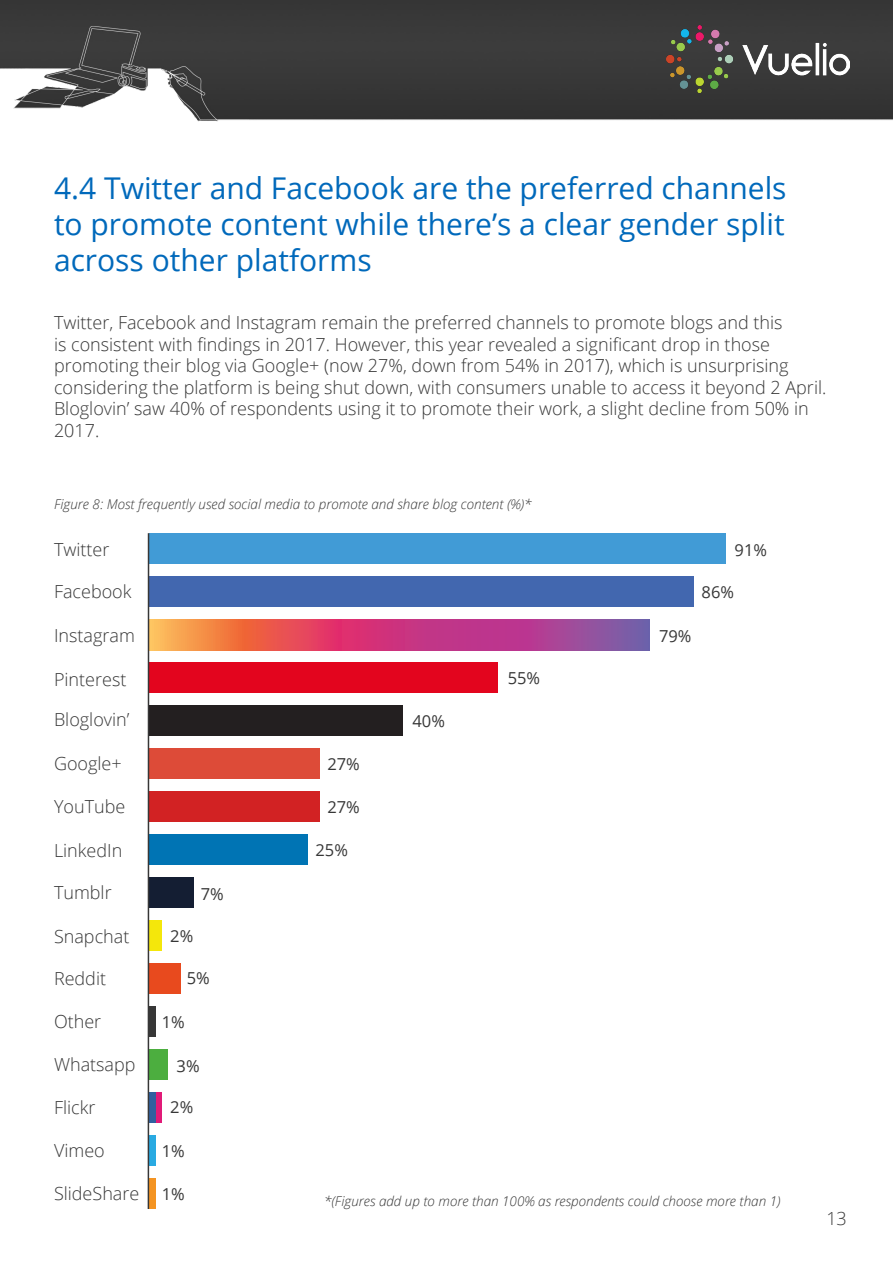
<style>
.page{position:relative;width:893px;height:1263px;background:#fff}
.page>*{position:absolute;margin:0;border:0;box-sizing:border-box;transform-origin:0 0}
.Sub_head{font:30px/36px "Open Sans";color:#0069bb;text-align:justify}
.Copy{font:300 18px/21.6px "Open Sans";color:#373737}
.Copy-2{font:16.5px "Open Sans";color:#373737}
.chart_label{font:italic 300 13.5px "Open Sans";color:#373737}
</style>
<div class="page">
<img style="left:0;top:0;width:893px;height:122px">
<img style="left:666px;top:26px;width:183px;height:67px">
<div style="left:149px;top:533px;width:576px;height:31px;background:#419bd6"></div>
<div style="left:149px;top:576px;width:545px;height:31px;background:#4267af"></div>
<svg style="left:149px;top:619px;width:500px;height:31px;background:#ca5176"></svg>
<div style="left:149px;top:662px;width:348px;height:31px;background:#e3051e"></div>
<div style="left:149px;top:705px;width:253px;height:31px;background:#231f20"></div>
<div style="left:149px;top:748px;width:171px;height:31px;background:#dd4b38"></div>
<div style="left:149px;top:791px;width:171px;height:31px;background:#d22223"></div>
<div style="left:149px;top:834px;width:158px;height:31px;background:#0074b4"></div>
<div style="left:149px;top:877px;width:44px;height:31px;background:#141e33"></div>
<div style="left:149px;top:920px;width:13px;height:31px;background:#f4e70b"></div>
<div style="left:149px;top:963px;width:32px;height:31px;background:#e84a1e"></div>
<div style="left:149px;top:1006px;width:6px;height:31px;background:#373737"></div>
<div style="left:149px;top:1049px;width:19px;height:31px;background:#4cae3f"></div>
<svg style="left:149px;top:1092px;width:13px;height:31px"></svg>
<div style="left:149px;top:1135px;width:6px;height:31px;background:#29aae2"></div>
<div style="left:149px;top:1178px;width:6px;height:31px;background:#f49422"></div>
<hr style="left:148px;top:533px;width:1px;height:676px;background:#373737">
<p class="Sub_head" style="left:54px;top:170px;width:734px">4.4 Twitter and Facebook are the preferred channels to promote content while there’s a clear gender split across other platforms</p>
<p class="Copy" style="left:54px;top:311px;width:774px">Twitter, Facebook and Instagram remain the preferred channels to promote blogs and this<br>is consistent with findings in 2017. However, this year revealed a significant drop in those promoting their blog via Google+ (now 27%, down from 54% in 2017), which is unsurprising considering the platform is being shut down, with consumers unable to access it beyond 2 April.<br>Bloglovin’ saw 40% of respondents using it to promote their work, a slight decline from 50% in 2017.</p>
<p class="chart_label" style="left:54px;top:495px;width:479px">Figure 8: Most frequently used social media to promote and share blog content (%)*</p>
<p class="Copy" style="left:54px;top:538px;width:57px">Twitter</p>
<p class="Copy" style="left:54px;top:580px;width:79px">Facebook</p>
<p class="Copy" style="left:54px;top:624px;width:82px">Instagram</p>
<p class="Copy" style="left:54px;top:668px;width:74px">Pinterest</p>
<p class="Copy" style="left:54px;top:709px;width:77px">Bloglovin’</p>
<p class="Copy" style="left:54px;top:753px;width:69px">Google+</p>
<p class="Copy" style="left:54px;top:796px;width:73px">YouTube</p>
<p class="Copy" style="left:54px;top:839px;width:70px">LinkedIn</p>
<p class="Copy" style="left:54px;top:882px;width:59px">Tumblr</p>
<p class="Copy" style="left:54px;top:925px;width:77px">Snapchat</p>
<p class="Copy" style="left:54px;top:968px;width:54px">Reddit</p>
<p class="Copy" style="left:54px;top:1010px;width:49px">Other</p>
<p class="Copy" style="left:54px;top:1053px;width:83px">Whatsapp</p>
<p class="Copy" style="left:54px;top:1096px;width:43px">Flickr</p>
<p class="Copy" style="left:54px;top:1139px;width:52px">Vimeo</p>
<p class="Copy" style="left:54px;top:1182px;width:87px">SlideShare</p>
<p class="Copy-2" style="left:201px;top:882px;width:25px">7%</p>
<p class="Copy-2" style="left:170px;top:925px;width:25px">2%</p>
<p class="Copy-2" style="left:187px;top:966px;width:25px">5%</p>
<p class="Copy-2" style="left:162px;top:1010px;width:25px">1%</p>
<p class="Copy-2" style="left:177px;top:1054px;width:25px">3%</p>
<p class="Copy-2" style="left:170px;top:1095px;width:25px">2%</p>
<p class="Copy-2" style="left:162px;top:1139px;width:25px">1%</p>
<p class="Copy-2" style="left:162px;top:1182px;width:25px">1%</p>
<p class="Copy-2" style="left:327px;top:753px;width:34px">27%</p>
<p class="Copy-2" style="left:327px;top:796px;width:34px">27%</p>
<p class="Copy-2" style="left:315px;top:839px;width:34px">25%</p>
<p class="Copy-2" style="left:412px;top:710px;width:34px">40%</p>
<p class="Copy-2" style="left:508px;top:667px;width:34px">55%</p>
<p class="Copy-2" style="left:735px;top:539px;width:34px">91%</p>
<p class="Copy-2" style="left:702px;top:581px;width:34px">86%</p>
<p class="Copy-2" style="left:659px;top:625px;width:34px">79%</p>
<p class="chart_label" style="left:324px;top:1192px;width:458px">*(Figures add up to more than 100% as respondents could choose more than 1)</p>
<p class="Copy" style="left:826px;top:1207px;width:22px">13</p>
</div>
